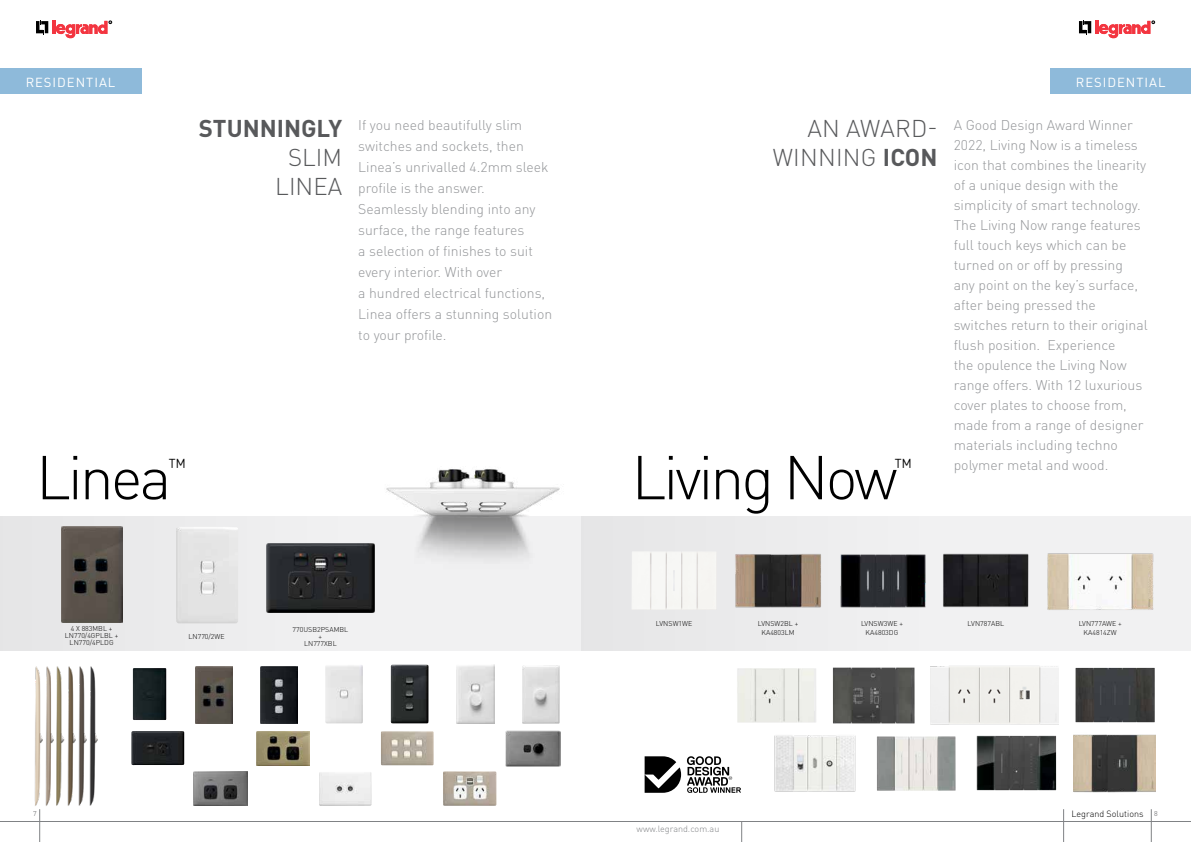
<style>
.page{position:relative;width:1191px;height:842px;background:#fff}
.page>*{position:absolute;margin:0;border:0;box-sizing:border-box;transform-origin:0 0}
.t1{font:300 60.9px "DIN Pro";letter-spacing:-.05em;color:#000}
.t2{font:300 24px/28.8px "DIN Pro";letter-spacing:.005em;color:#58595b;text-align:center}
.t3{font:700 24px "DIN Pro";color:#58595b}
.t4{font:300 21.3px "DIN Pro";color:#000}
.t5{font:300 14px/20px "DIN Pro";color:#939598}
.t6{font:13px "DIN Pro";letter-spacing:.075em;color:#fff}
.t7{font:300 9px "DIN Pro";color:#808285}
.t8{font:300 9px "DIN Pro";color:#000}
.t9{font:300 7px/6.8px "DIN Pro";letter-spacing:.005em;color:#000;text-align:center}
.t10{font:300 7px "DIN Pro";color:#58595b}
.s1{font-weight:700}
.s2{font-size:7px;color:#58595b}
</style>
<div class="page">
<div style="left:0;top:516px;width:609px;height:135px;background:#ededee"></div>
<div style="left:581px;top:516px;width:609px;height:135px;background:#f0f0f1"></div>
<img style="left:176px;top:527px;width:62px;height:96px">
<img style="left:266px;top:543px;width:107px;height:70px">
<img style="left:373px;top:469px;width:187px;height:144px">
<img style="left:34px;top:666px;width:64px;height:147px">
<img style="left:506px;top:730px;width:55px;height:36px">
<img style="left:133px;top:668px;width:33px;height:52px">
<img style="left:196px;top:667px;width:36px;height:56px">
<img style="left:381px;top:731px;width:52px;height:34px">
<img style="left:193px;top:771px;width:54px;height:35px">
<img style="left:257px;top:731px;width:53px;height:34px">
<img style="left:131px;top:731px;width:53px;height:34px">
<img style="left:443px;top:771px;width:53px;height:35px">
<img style="left:261px;top:667px;width:36px;height:56px">
<img style="left:319px;top:772px;width:52px;height:34px">
<img style="left:456px;top:665px;width:38px;height:58px">
<img style="left:522px;top:665px;width:38px;height:59px">
<img style="left:391px;top:665px;width:37px;height:58px">
<img style="left:325px;top:665px;width:38px;height:58px">
<img style="left:61px;top:527px;width:62px;height:95px">
<svg style="left:644px;top:756px;width:37px;height:37px"></svg>
<svg style="left:687px;top:756px;width:54px;height:37px"></svg>
<img style="left:737px;top:668px;width:79px;height:54px">
<img style="left:1075px;top:668px;width:79px;height:54px">
<img style="left:876px;top:736px;width:79px;height:55px">
<img style="left:832px;top:667px;width:82px;height:56px">
<img style="left:930px;top:665px;width:128px;height:60px">
<img style="left:976px;top:736px;width:80px;height:54px">
<img style="left:1073px;top:734px;width:82px;height:59px">
<img style="left:774px;top:735px;width:82px;height:57px">
<img style="left:650px;top:553px;width:48px;height:57px">
<img style="left:735px;top:554px;width:86px;height:54px">
<img style="left:840px;top:554px;width:86px;height:54px">
<img style="left:943px;top:553px;width:86px;height:55px">
<img style="left:1047px;top:553px;width:107px;height:57px">
<div style="left:0;top:68px;width:141px;height:26px;background:#8ebada"></div>
<div style="left:1050px;top:68px;width:141px;height:26px;background:#8ebada"></div>
<hr style="left:40px;top:809px;width:1px;height:33px;background:#808285">
<hr style="left:1151px;top:809px;width:1px;height:33px;background:#808285">
<hr style="left:1063px;top:809px;width:1px;height:33px;background:#808285">
<svg style="left:741px;top:822px;width:1px;height:20px"></svg>
<hr style="left:595px;top:821px;width:596px;height:1px;background:#808285">
<hr style="left:0;top:821px;width:595px;height:1px;background:#808285">
<svg style="left:1079px;top:20px;width:75px;height:18px"></svg>
<svg style="left:36px;top:20px;width:76px;height:18px"></svg>
<p class="t6" style="left:26px;top:73px;width:91px">RESIDENTIAL</p>
<p class="t6" style="left:1076px;top:73px;width:91px">RESIDENTIAL</p>
<h2 class="t3" style="left:199px;top:112px;width:145px">STUNNINGLY</h2>
<h2 class="t2" style="left:275px;top:142px;width:68px">SLIM<br>LINEA</h2>
<p class="t5" style="left:358px;top:114px;width:195px;line-height:21px">If you need beautifully slim switches and sockets, then<br>Linea’s unrivalled 4.2mm sleek profile is the answer.<br>Seamlessly blending into any surface, the range features<br>a selection of finishes to suit every interior. With over<br>a hundred electrical functions,<br>Linea offers a stunning solution to your profile.</p>
<h1 class="t1" style="left:36px;top:436px;width:137px">Linea</h1>
<h3 class="t4" style="left:168px;top:451px;width:19px">™</h3>
<h2 class="t2" style="left:773px;top:113px;width:166px;text-align:right">AN AWARD-<br>WINNING <span class="s1">ICON</span></h2>
<h1 class="t1" style="left:631px;top:436px;width:267px">Living Now</h1>
<h3 class="t4" style="left:894px;top:451px;width:19px">™</h3>
<p class="t5" style="left:953px;top:114px;width:196px">A Good Design Award Winner<br>2022, Living Now is a timeless icon that combines the linearity of a unique design with the simplicity of smart technology.<br>The Living Now range features full touch keys which can be turned on or off by pressing<br>any point on the key’s surface, after being pressed the switches return to their original flush position. Experience<br>the opulence the Living Now range offers. With 12 luxurious cover plates to choose from, made from a range of designer materials including techno polymer metal and wood.</p>
<p class="t9" style="left:65px;top:625px;width:55px">4 X 883MBL +<br>LN770/4GPLBL +<br>LN770/4PLDG</p>
<p class="t9" style="left:188px;top:632px;width:38px">LN770/2WE</p>
<p class="t9" style="left:292px;top:626px;width:57px">770USB2PSAMBL +<br>LN777XBL</p>
<p class="t9" style="left:656px;top:620px;width:38px">LVNSW1WE</p>
<p class="t9" style="left:757px;top:619px;width:42px;line-height:8.4px">LVNSW2BL +<br>KA4803LM</p>
<p class="t9" style="left:861px;top:619px;width:43px;line-height:8.4px">LVNSW3WE +<br>KA4803DG</p>
<p class="t9" style="left:967px;top:620px;width:38px">LVN787ABL</p>
<p class="t9" style="left:1078px;top:619px;width:45px;line-height:8.4px">LVN777AWE +<br>KA4814ZW</p>
<p class="t10" style="left:33px;top:809px;width:5px">7</p>
<p class="t8" style="left:1071px;top:808px;width:88px">Legrand Solutions <span class="s2">8</span></p>
<p class="t7" style="left:636px;top:822px;width:84px">www.legrand.com.au</p>
</div>
